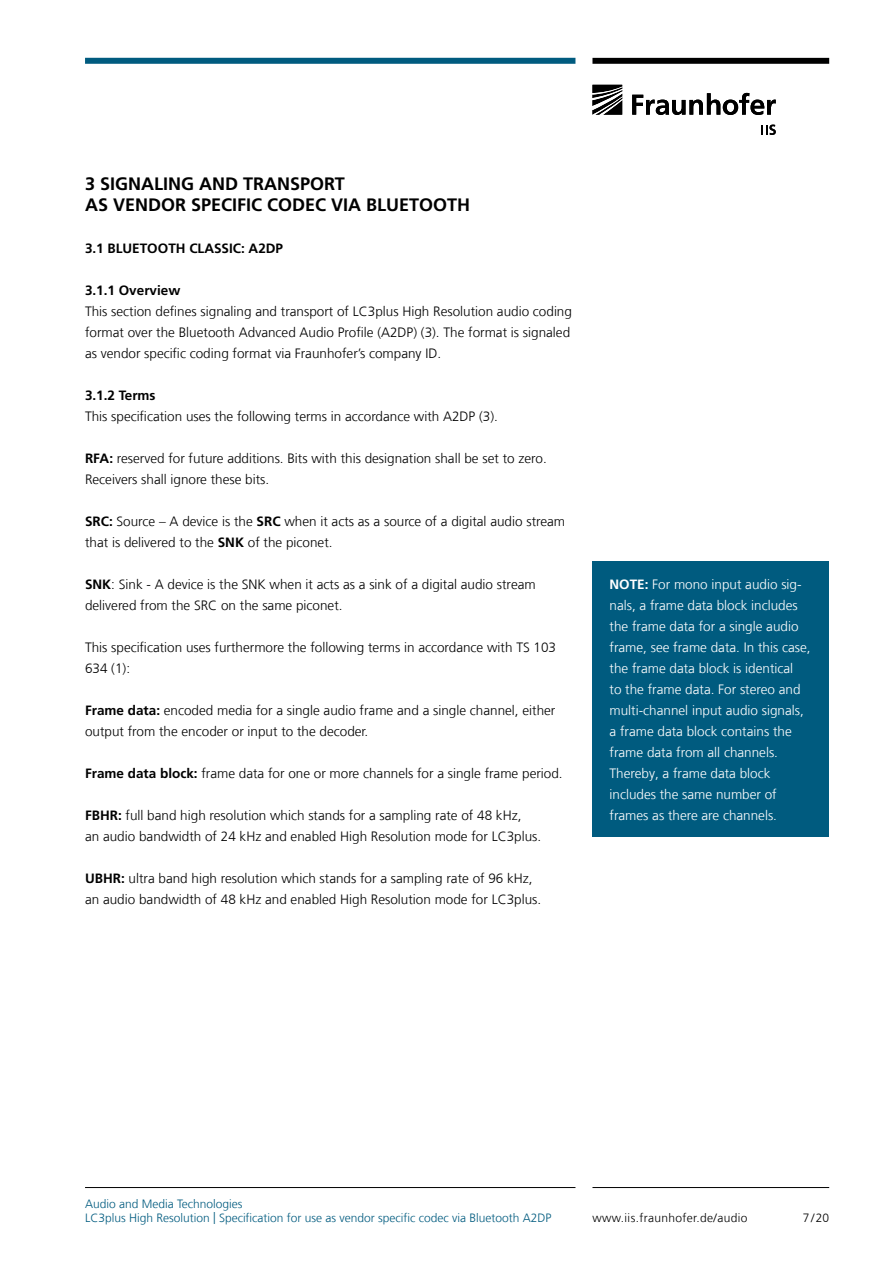
<style>
.page{position:relative;width:893px;height:1263px;background:#fff}
.page>*{position:absolute;margin:0;border:0;box-sizing:border-box;transform-origin:0 0}
.t1{font:700 18px/21px "Frutiger LT Com";color:#000}
.t2{font:300 13.5px/21px "Frutiger LT Com";color:#000}
.t3{font:300 13.5px/21px "Frutiger LT Com";color:#fff}
.t4{font:700 13.5px "Frutiger LT Com";color:#000}
.t5{font:300 12px/14.4px "Frutiger LT Com";color:#005b7f}
.t6{font:300 12px "Frutiger LT Com";letter-spacing:.03em;color:#000}
.s1{font-weight:700}
</style>
<div class="page">
<hr style="left:85px;top:1187px;width:490px;height:1px;background:#000">
<hr style="left:592px;top:1187px;width:237px;height:1px;background:#000">
<div style="left:85px;top:58px;width:490px;height:6px;background:#005b7f"></div>
<div style="left:592px;top:58px;width:237px;height:6px;background:#000"></div>
<svg style="left:592px;top:85px;width:30px;height:30px"></svg>
<svg style="left:632px;top:93px;width:144px;height:22px"></svg>
<svg style="left:761px;top:125px;width:15px;height:10px"></svg>
<div style="left:592px;top:561px;width:237px;height:276px;background:#005b7f"></div>
<h1 class="t1" style="left:85px;top:173px;width:387px">3 SIGNALING AND TRANSPORT<br>AS VENDOR SPECIFIC CODEC VIA BLUETOOTH</h1>
<p class="t4" style="left:85px;top:240px;width:200px">3.1 BLUETOOTH CLASSIC: A2DP</p>
<p class="t4" style="left:85px;top:282px;width:97px">3.1.1 Overview</p>
<p class="t2" style="left:85px;top:301px;width:488px">This section defines signaling and transport of LC3plus High Resolution audio coding format over the Bluetooth Advanced Audio Profile (A2DP) (3). The format is signaled as vendor specific coding format via Fraunhofer’s company ID.</p>
<p class="t4" style="left:85px;top:387px;width:72px">3.1.2 Terms</p>
<p class="t2" style="left:85px;top:406px;width:414px">This specification uses the following terms in accordance with A2DP (3).</p>
<p class="t2" style="left:85px;top:448px;width:463px"><span class="s1">RFA:</span> reserved for future additions. Bits with this designation shall be set to zero.<br>Receivers shall ignore these bits.</p>
<p class="t2" style="left:85px;top:511px;width:482px"><span class="s1">SRC:</span> Source – A device is the <span class="s1">SRC</span> when it acts as a source of a digital audio stream that is delivered to the <span class="s1">SNK</span> of the piconet.</p>
<p class="t2" style="left:85px;top:574px;width:452px"><span class="s1">SNK</span>: Sink - A device is the SNK when it acts as a sink of a digital audio stream delivered from the SRC on the same piconet.</p>
<p class="t2" style="left:85px;top:637px;width:473px">This specification uses furthermore the following terms in accordance with TS 103<br>634 (1):</p>
<p class="t2" style="left:85px;top:700px;width:472px"><span class="s1">Frame data:</span> encoded media for a single audio frame and a single channel, either output from the encoder or input to the decoder.</p>
<p class="t2" style="left:85px;top:763px;width:479px"><span class="s1">Frame data block:</span> frame data for one or more channels for a single frame period.</p>
<p class="t2" style="left:85px;top:805px;width:458px"><span class="s1">FBHR:</span> full band high resolution which stands for a sampling rate of 48 kHz,<br>an audio bandwidth of 24 kHz and enabled High Resolution mode for LC3plus.</p>
<p class="t2" style="left:85px;top:868px;width:458px"><span class="s1">UBHR:</span> ultra band high resolution which stands for a sampling rate of 96 kHz, an audio bandwidth of 48 kHz and enabled High Resolution mode for LC3plus.</p>
<p class="t3" style="left:609px;top:574px;width:203px"><span class="s1">NOTE:</span> For mono input audio sig&shy;nals, a frame data block includes the frame data for a single audio frame, see frame data. In this case, the frame data block is identical<br>to the frame data. For stereo and multi-channel input audio signals, a frame data block contains the frame data from all channels.<br>Thereby, a frame data block includes the same number of frames as there are channels.</p>
<p class="t5" style="left:85px;top:1196px;width:468px">Audio and Media Technologies<br>LC3plus High Resolution | Specification for use as vendor specific codec via Bluetooth A2DP</p>
<p class="t6" style="left:592px;top:1211px;width:156px">www.iis.fraunhofer.de/audio</p>
<p class="t6" style="left:803px;top:1211px;width:28px">7/20</p>
</div>
